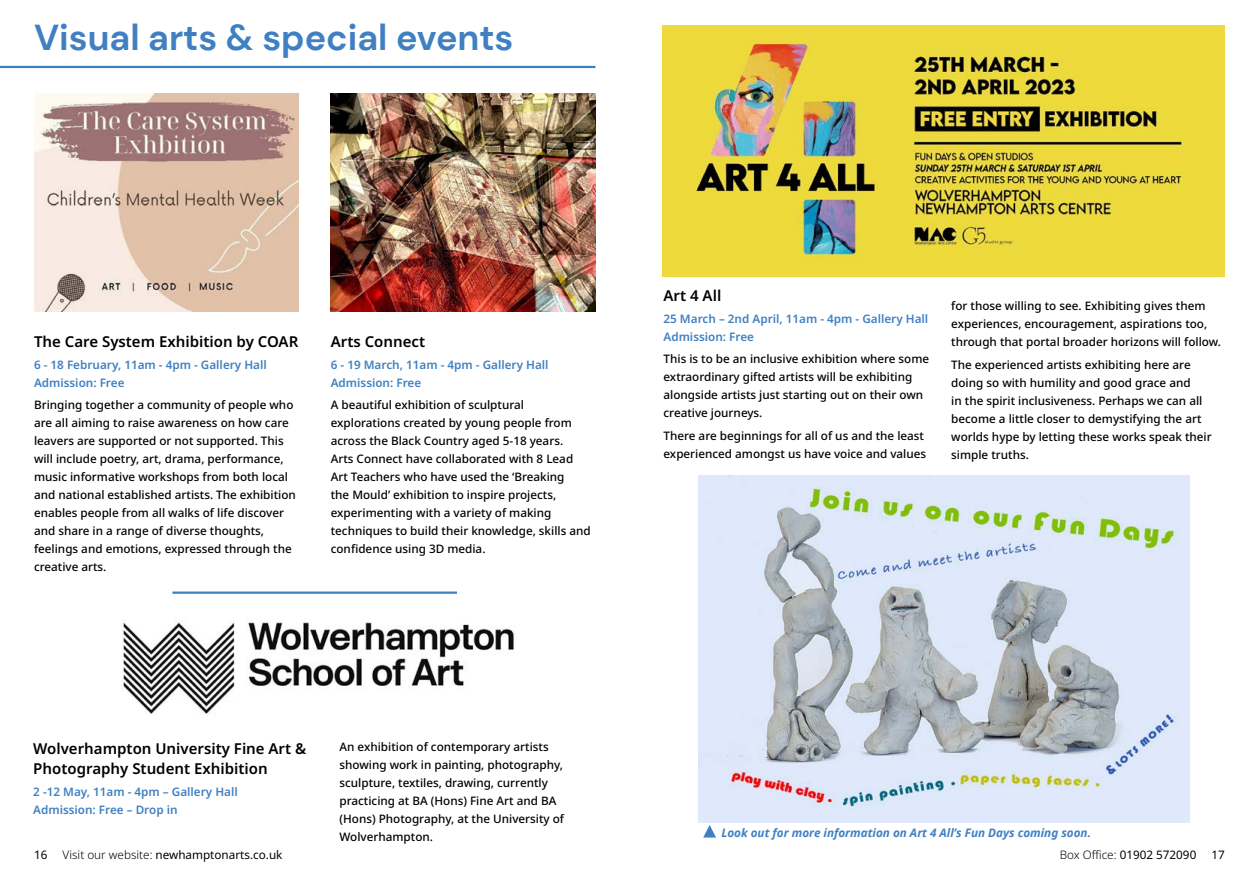
<style>
.page{position:relative;width:1259px;height:893px;background:#fff}
.page>*{position:absolute;margin:0;border:0;box-sizing:border-box;transform-origin:0 0}
.t1{font:700 36px "DM Sans";color:#4080c2}
.t2{font:600 15px/19.5px "Noto Sans";color:#000}
.t3{font:500 11.7px/18px "Noto Sans";color:#000}
.t4{font:600 11.7px/18px "Noto Sans";color:#4080c2}
.t5{font:11.7px "Noto Sans";color:#000}
.t6{font:italic 700 11.7px "Noto Sans";color:#4080c2}
.s1{font-weight:300}
</style>
<div class="page">
<hr style="left:0;top:66px;width:595px;height:2px;background:#4080c2">
<img style="left:331px;top:94px;width:264px;height:218px">
<img style="left:34px;top:94px;width:265px;height:218px">
<img style="left:122px;top:622px;width:392px;height:92px">
<hr style="left:172px;top:591px;width:285px;height:3px;background:#4080c2">
<img style="left:698px;top:476px;width:492px;height:347px">
<img style="left:663px;top:26px;width:561px;height:250px">
<svg style="left:703px;top:825px;width:13px;height:13px"></svg>
<h1 class="t1" style="left:34px;top:15px;width:481px">Visual arts &amp; special events</h1>
<p class="t2" style="left:34px;top:332px;width:266px">The Care System Exhibition by COAR</p>
<p class="t4" style="left:34px;top:356px;width:234px">6 - 18 February, 11am - 4pm - Gallery Hall<br>Admission: Free</p>
<p class="t3" style="left:34px;top:396px;width:263px">Bringing together a community of people who are all aiming to raise awareness on how care leavers are supported or not supported. This will include poetry, art, drama, performance, music informative workshops from both local and national established artists. The exhibition enables people from all walks of life discover and share in a range of diverse thoughts, feelings and emotions, expressed through the creative arts.</p>
<p class="t2" style="left:331px;top:332px;width:96px">Arts Connect</p>
<p class="t4" style="left:331px;top:356px;width:219px">6 - 19 March, 11am - 4pm - Gallery Hall<br>Admission: Free</p>
<p class="t3" style="left:331px;top:396px;width:261px">A beautiful exhibition of sculptural explorations created by young people from across the Black Country aged 5-18 years.<br>Arts Connect have collaborated with 8 Lead Art Teachers who have used the ‘Breaking<br>the Mould’ exhibition to inspire projects, experimenting with a variety of making techniques to build their knowledge, skills and confidence using 3D media.</p>
<p class="t2" style="left:33px;top:740px;width:275px">Wolverhampton University Fine Art &amp;<br>Photography Student Exhibition</p>
<p class="t4" style="left:33px;top:783px;width:206px">2 -12 May, 11am - 4pm – Gallery Hall<br>Admission: Free – Drop in</p>
<p class="t3" style="left:339px;top:738px;width:226px">An exhibition of contemporary artists showing work in painting, photography, sculpture, textiles, drawing, currently practicing at BA (Hons) Fine Art and BA (Hons) Photography, at the University of Wolverhampton.</p>
<p class="t2" style="left:663px;top:286px;width:59px">Art 4 All</p>
<p class="t4" style="left:663px;top:310px;width:266px">25 March – 2nd April, 11am - 4pm - Gallery Hall<br>Admission: Free</p>
<p class="t3" style="left:663px;top:350px;width:267px">This is to be an inclusive exhibition where some extraordinary gifted artists will be exhibiting alongside artists just starting out on their own creative journeys.</p>
<p class="t3" style="left:663px;top:427px;width:264px">There are beginnings for all of us and the least experienced amongst us have voice and values</p>
<p class="t3" style="left:951px;top:297px;width:271px">for those willing to see. Exhibiting gives them experiences, encouragement, aspirations too, through that portal broader horizons will follow.</p>
<p class="t3" style="left:951px;top:356px;width:262px">The experienced artists exhibiting here are doing so with humility and good grace and<br>in the spirit inclusiveness. Perhaps we can all become a little closer to demystifying the art worlds hype by letting these works speak their simple truths.</p>
<p class="t6" style="left:721px;top:825px;width:371px">Look out for more information on Art 4 All’s Fun Days coming soon.</p>
<p class="t5" style="left:34px;top:846px;width:15px">16</p>
<p class="t5" style="left:63px;top:846px;width:221px"><span class="s1">Visit our website:</span> newhamptonarts.co.uk</p>
<p class="t5" style="left:1059px;top:846px;width:138px"><span class="s1">Box Office:</span> 01902 572090</p>
<p class="t5" style="left:1211px;top:846px;width:15px">17</p>
</div>
